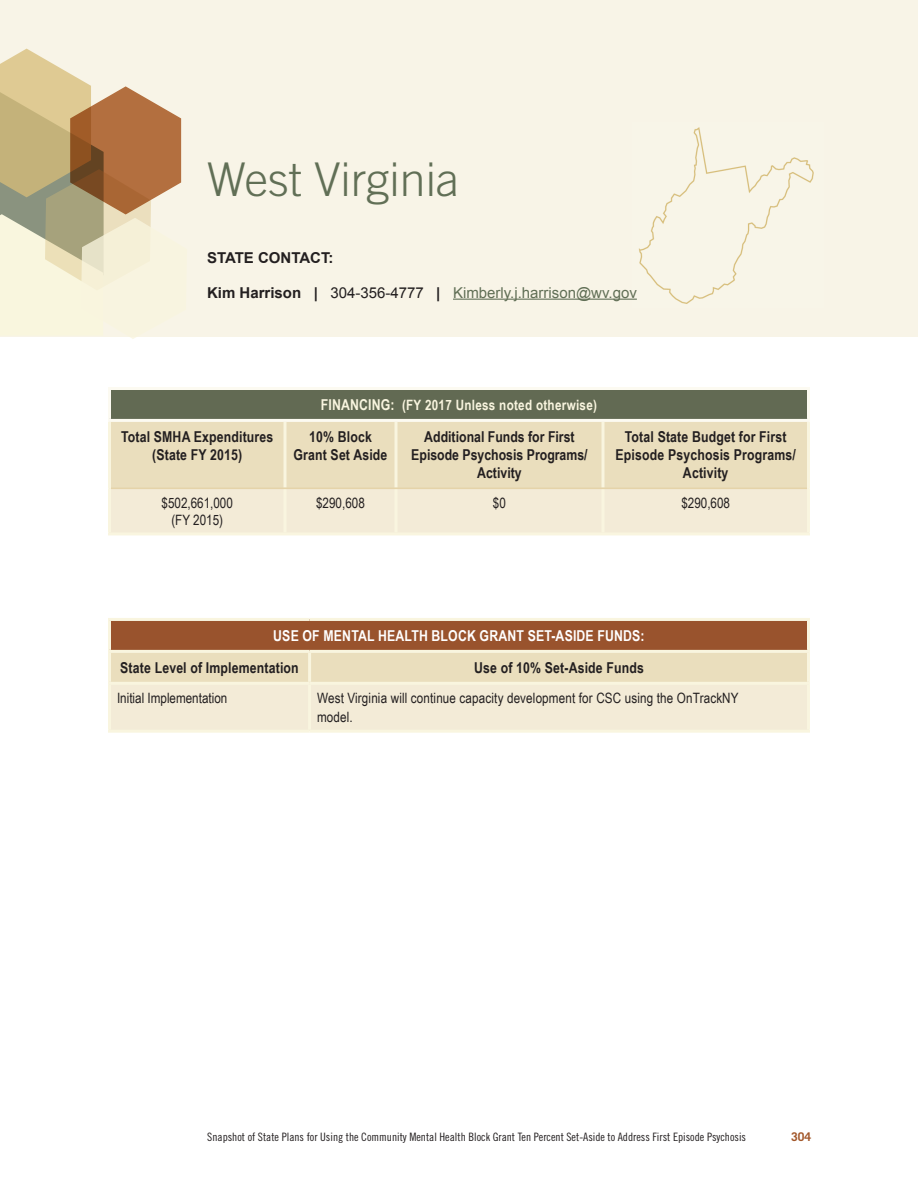
<style>
.page{position:relative;width:918px;height:1188px;background:#fff}
.page>*{position:absolute;margin:0;border:0;box-sizing:border-box;transform-origin:0 0}
.t1{font:300 46.5px "Trade Gothic LT Std";color:#616f56}
.t2{font:700 15px/18px "Arial Narrow";letter-spacing:.01em;color:#231f20;text-align:center}
.t3{font:700 15px "Arial Narrow";letter-spacing:.01em;color:#fff}
.t4{font:15px "Arial";color:#616f56}
.t5{font:700 15px "Arial";color:#231f20}
.t6{font:15px "Arial";color:#231f20}
.t7{font:14.25px/17.2px "Arial Narrow";letter-spacing:.01em;color:#231f20;text-align:center}
.t8{font:700 14.25px "Arial Narrow";letter-spacing:.02em;color:#f9f5df}
.t9{font:700 12px "Trade Gothic LT Std";color:#a2572a}
.t10{font:11.55px "Trade Gothic LT Std Cn 18";color:#231f20}
.s1{font-weight:700}
.s2{font-size:15px}
</style>
<div class="page">
<div style="left:0;top:0;width:918px;height:337px;background:#f8f4e7"></div>
<svg style="left:0;top:49px;width:182px;height:290px"></svg>
<div style="left:110px;top:388px;width:698px;height:32px;background:#626a53"></div>
<div style="left:110px;top:420px;width:175px;height:68px;background:#eadebd"></div>
<div style="left:285px;top:420px;width:111px;height:68px;background:#eadebd"></div>
<div style="left:396px;top:420px;width:207px;height:68px;background:#eadebd"></div>
<div style="left:603px;top:420px;width:205px;height:68px;background:#eadebd"></div>
<div style="left:110px;top:488px;width:175px;height:46px;background:#f3ebd7"></div>
<div style="left:285px;top:488px;width:111px;height:46px;background:#f3ebd7"></div>
<div style="left:396px;top:488px;width:207px;height:46px;background:#f3ebd7"></div>
<div style="left:603px;top:488px;width:205px;height:46px;background:#f3ebd7"></div>
<hr style="left:108px;top:422px;width:3px;height:66px;background:#f9f5df">
<hr style="left:807px;top:422px;width:3px;height:66px;background:#f9f5df">
<hr style="left:108px;top:488px;width:3px;height:44px;background:#f9f5df">
<hr style="left:807px;top:488px;width:3px;height:44px;background:#f9f5df">
<hr style="left:108px;top:532px;width:177px;height:3px;background:#f9f5df">
<hr style="left:285px;top:532px;width:111px;height:3px;background:#f9f5df">
<hr style="left:396px;top:532px;width:207px;height:3px;background:#f9f5df">
<hr style="left:603px;top:532px;width:207px;height:3px;background:#f9f5df">
<hr style="left:108px;top:387px;width:177px;height:3px;background:#fcfaf1">
<hr style="left:108px;top:390px;width:3px;height:29px;background:#fcfaf1">
<hr style="left:285px;top:387px;width:111px;height:3px;background:#fcfaf1">
<hr style="left:396px;top:387px;width:207px;height:3px;background:#fcfaf1">
<hr style="left:603px;top:387px;width:207px;height:3px;background:#fcfaf1">
<hr style="left:807px;top:390px;width:3px;height:29px;background:#fcfaf1">
<hr style="left:108px;top:419px;width:177px;height:3px;background:#fcfaf1">
<hr style="left:285px;top:419px;width:111px;height:3px;background:#fcfaf1">
<hr style="left:396px;top:419px;width:207px;height:3px;background:#fcfaf1">
<hr style="left:603px;top:419px;width:207px;height:3px;background:#fcfaf1">
<hr style="left:284px;top:422px;width:2px;height:66px;background:#f9f5df">
<svg style="left:394px;top:422px;width:4px;height:65px"></svg>
<hr style="left:602px;top:422px;width:2px;height:66px;background:#f9f5df">
<hr style="left:284px;top:489px;width:2px;height:43px;background:#f9f5df">
<hr style="left:394px;top:489px;width:4px;height:43px;background:#f9f5df">
<hr style="left:602px;top:489px;width:2px;height:43px;background:#f9f5df">
<hr style="left:111px;top:488px;width:174px;height:1px;background:#e5d3a9">
<hr style="left:285px;top:488px;width:111px;height:1px;background:#e5d3a9">
<hr style="left:396px;top:488px;width:207px;height:1px;background:#e5d3a9">
<hr style="left:603px;top:488px;width:204px;height:1px;background:#e5d3a9">
<div style="left:110px;top:619px;width:698px;height:32px;background:#99532d"></div>
<div style="left:110px;top:651px;width:200px;height:32px;background:#eadebd"></div>
<div style="left:310px;top:651px;width:498px;height:32px;background:#eadebd"></div>
<div style="left:110px;top:683px;width:200px;height:48px;background:#f3ebd7"></div>
<div style="left:310px;top:683px;width:498px;height:48px;background:#f3ebd7"></div>
<hr style="left:108px;top:618px;width:202px;height:3px;background:#f9f5df">
<hr style="left:108px;top:621px;width:3px;height:29px;background:#f9f5df">
<hr style="left:310px;top:618px;width:500px;height:3px;background:#f9f5df">
<hr style="left:807px;top:621px;width:3px;height:29px;background:#f9f5df">
<hr style="left:108px;top:650px;width:202px;height:3px;background:#f9f5df">
<hr style="left:108px;top:653px;width:3px;height:29px;background:#f9f5df">
<hr style="left:310px;top:650px;width:500px;height:3px;background:#f9f5df">
<hr style="left:308px;top:653px;width:3px;height:29px;background:#f9f5df">
<hr style="left:807px;top:653px;width:3px;height:29px;background:#f9f5df">
<hr style="left:108px;top:682px;width:202px;height:3px;background:#f9f5df">
<hr style="left:108px;top:685px;width:3px;height:45px;background:#f9f5df">
<hr style="left:108px;top:730px;width:202px;height:3px;background:#f9f5df">
<hr style="left:310px;top:682px;width:500px;height:3px;background:#f9f5df">
<hr style="left:308px;top:685px;width:3px;height:45px;background:#f9f5df">
<hr style="left:807px;top:685px;width:3px;height:45px;background:#f9f5df">
<hr style="left:310px;top:730px;width:500px;height:3px;background:#f9f5df">
<img style="left:633px;top:127px;width:181px;height:177px">
<hr style="left:453px;top:299px;width:184px;height:1px;background:#616f56">
<h3 class="t1" style="left:207px;top:151px;width:254px">West Virginia</h3>
<h4 class="t5" style="left:207px;top:248px;width:128px">STATE CONTACT:</h4>
<p class="t5" style="left:207px;top:282px;width:112px">Kim Harrison |</p>
<p class="t6" style="left:330px;top:282px;width:112px">304-356-4777 <span class="s1">|</span></p>
<p class="t4" style="left:453px;top:282px;width:185px">Kimberly.j.harrison@wv.gov</p>
<h4 class="t8" style="left:321px;top:394px;width:278px"><span class="s2">FINANCING:</span> (FY 2017 Unless noted otherwise)</h4>
<h5 class="t2" style="left:121px;top:427px;width:154px">Total SMHA Expenditures (State FY 2015)</h5>
<h5 class="t2" style="left:294px;top:427px;width:95px">10% Block<br>Grant Set Aside</h5>
<h5 class="t2" style="left:411px;top:427px;width:178px">Additional Funds for First<br>Episode Psychosis Programs/<br>Activity</h5>
<h5 class="t2" style="left:616px;top:427px;width:182px">Total State Budget for First<br>Episode Psychosis Programs/<br>Activity</h5>
<p class="t7" style="left:162px;top:494px;width:73px">$502,661,000 (FY 2015)</p>
<p class="t7" style="left:316px;top:494px;width:50px">$290,608</p>
<p class="t7" style="left:493px;top:494px;width:14px">$0</p>
<p class="t7" style="left:681px;top:494px;width:50px">$290,608</p>
<h4 class="t3" style="left:273px;top:624px;width:373px">USE OF MENTAL HEALTH BLOCK GRANT SET-ASIDE FUNDS:</h4>
<p class="t2" style="left:120px;top:658px;width:180px">State Level of Implementation</p>
<p class="t2" style="left:474px;top:658px;width:171px">Use of 10% Set-Aside Funds</p>
<p class="t7" style="left:117px;top:689px;width:112px">Initial Implementation</p>
<p class="t7" style="left:317px;top:687px;width:423px;line-height:19.5px;text-align:left">West Virginia will continue capacity development for CSC using the OnTrackNY model.</p>
<p class="t10" style="left:207px;top:1130px;width:540px">Snapshot of State Plans for Using the Community Mental Health Block Grant Ten Percent Set-Aside to Address First Episode Psychosis</p>
<p class="t9" style="left:791px;top:1130px;width:22px">304</p>
</div>
